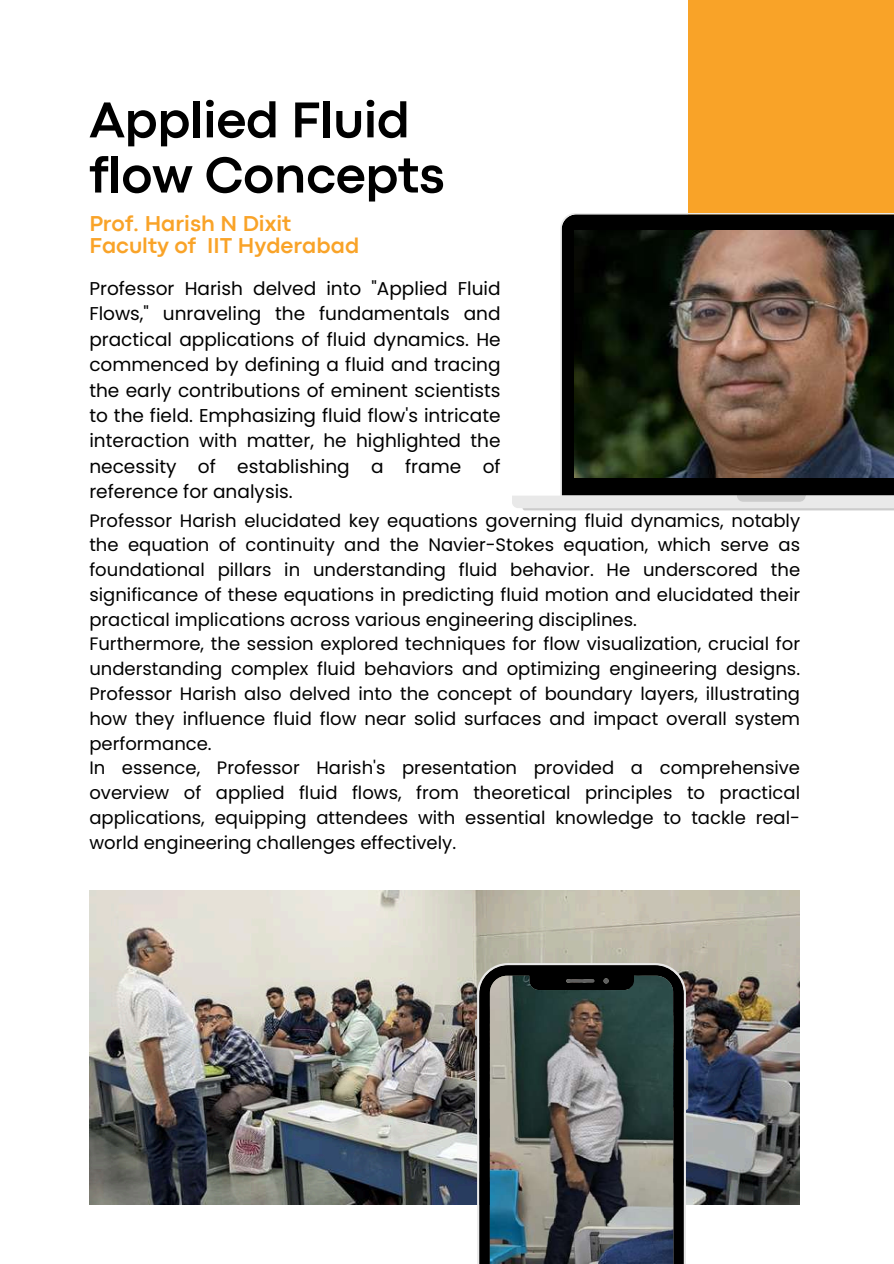
<style>
.page{position:relative;width:894px;height:1264px;background:#fff}
.page>*{position:absolute;margin:0;border:0;box-sizing:border-box;transform-origin:0 0}
.t1{font:700 52.5px/55.2px "Codec Pro";letter-spacing:-.01em;color:#000}
.t2{font:700 22.5px/22.5px "Codec Pro";color:#f9a328}
.t3{font:18.45px/25.5px "Poppins";color:#000;text-align:justify}
.t4{font:18px/24.8px "Poppins";color:#000}
</style>
<div class="page">
<div style="left:688px;top:0;width:205px;height:278px;background:#f9a328"></div>
<svg style="left:512px;top:213px;width:381px;height:295px"></svg>
<svg style="left:736px;top:495px;width:69px;height:7px"></svg>
<svg style="left:522px;top:508px;width:371px;height:2px"></svg>
<img style="left:574px;top:231px;width:319px;height:246px">
<img style="left:89px;top:890px;width:710px;height:313px">
<svg style="left:474px;top:1018px;width:3px;height:18px"></svg>
<svg style="left:474px;top:1049px;width:3px;height:31px"></svg>
<svg style="left:474px;top:1087px;width:3px;height:31px"></svg>
<svg style="left:685px;top:1059px;width:3px;height:50px"></svg>
<img style="left:477px;top:963px;width:208px;height:300px">
<h1 class="t1" style="left:89px;top:96px;width:356px">Applied Fluid flow Concepts</h1>
<p class="t2" style="left:89px;top:214px;width:271px">Prof. Harish N Dixit<br>Faculty of IIT Hyderabad</p>
<p class="t3" style="left:89px;top:275px;width:412px">Professor Harish delved into "Applied Fluid Flows," unraveling the fundamentals and practical applications of fluid dynamics. He commenced by defining a fluid and tracing the early contributions of eminent scientists to the field. Emphasizing fluid flow's intricate interaction with matter, he highlighted the necessity of establishing a frame of reference for analysis.</p>
<p class="t4" style="left:89px;top:508px;width:712px">Professor Harish elucidated key equations governing fluid dynamics, notably the equation of continuity and the Navier-Stokes equation, which serve as foundational pillars in understanding fluid behavior. He underscored the significance of these equations in predicting fluid motion and elucidated their practical implications across various engineering disciplines.<br>Furthermore, the session explored techniques for flow visualization, crucial for understanding complex fluid behaviors and optimizing engineering designs.<br>Professor Harish also delved into the concept of boundary layers, illustrating how they influence fluid flow near solid surfaces and impact overall system performance.<br>In essence, Professor Harish's presentation provided a comprehensive overview of applied fluid flows, from theoretical principles to practical applications, equipping attendees with essential knowledge to tackle real&shy;world engineering challenges effectively.</p>
</div>
